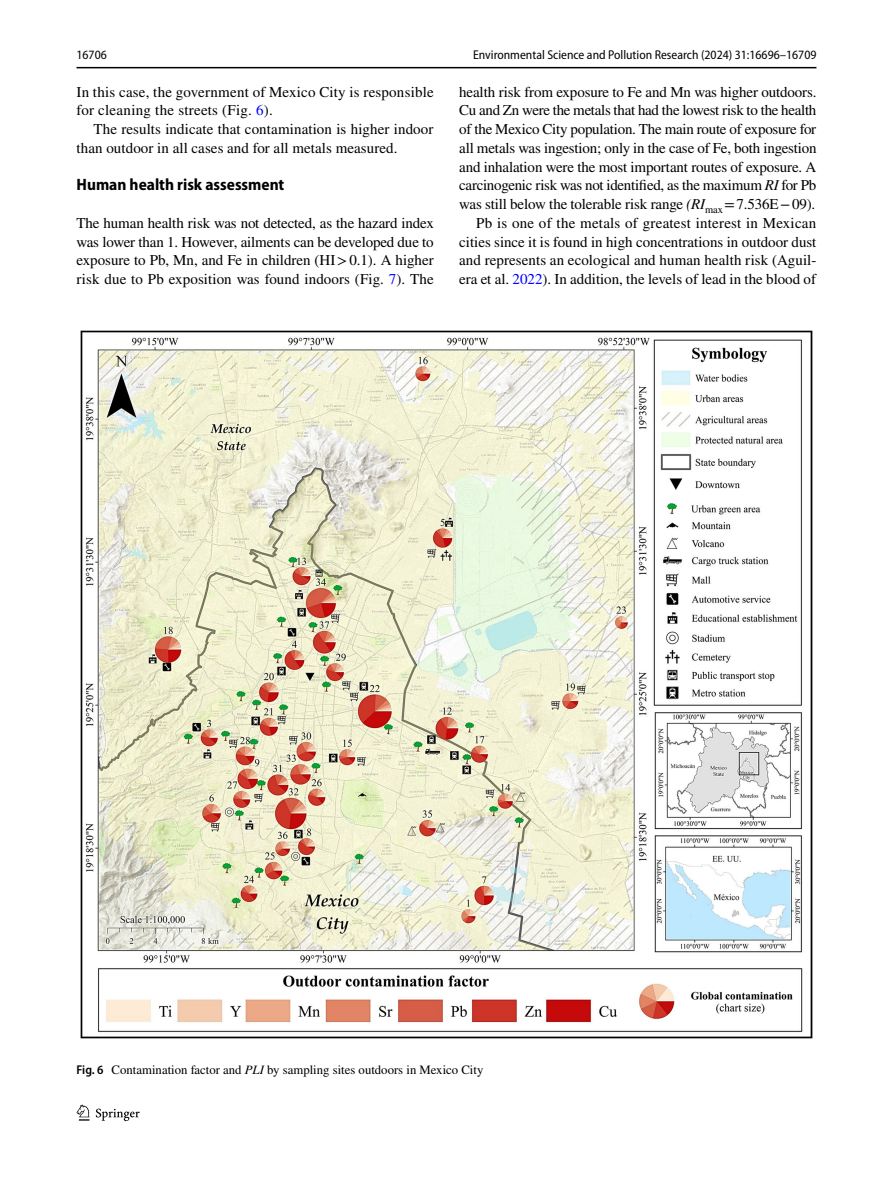
<style>
.page{position:relative;width:893px;height:1187px;background:#fff}
.page>*{position:absolute;margin:0;border:0;box-sizing:border-box;transform-origin:0 0}
.t1{font:700 semi-condensed 16.5px "Myriad Pro";color:#000}
.t2{font:15px/18.8px "STIX";color:#000}
.t3{font:semi-condensed 12.75px "Myriad Pro";color:#000}
.t4{font:12.75px "STIX";color:#000}
.s1{color:#00f}
.s2{font-style:italic}
.s3{font-family:"Myriad Pro";font-weight:600;font-stretch:semi-condensed}
</style>
<div class="page">
<hr style="left:77px;top:67px;width:739px;height:1px;background:#000">
<svg style="left:77px;top:1104px;width:12px;height:16px"></svg>
<svg style="left:96px;top:1108px;width:44px;height:12px"></svg>
<img style="left:81px;top:331px;width:731px;height:707px">
<p class="t3" style="left:77px;top:48px;width:32px">16706</p>
<p class="t3" style="left:473px;top:48px;width:345px">Environmental Science and Pollution Research (2024) 31:16696–16709</p>
<p class="t2" style="left:77px;top:83px;width:359px">In this case, the government of Mexico City is responsible for cleaning the streets (Fig. <span class="s1">6</span>).</p>
<p class="t2" style="left:77px;top:121px;width:358px;text-indent:17px">The results indicate that contamination is higher indoor than outdoor in all cases and for all metals measured.</p>
<p class="t1" style="left:77px;top:176px;width:209px">Human health risk assessment</p>
<p class="t2" style="left:77px;top:214px;width:359px;text-align:justify">The human health risk was not detected, as the hazard index was lower than 1. However, ailments can be developed due to exposure to Pb, Mn, and Fe in children (HI&gt;0.1). A higher risk due to Pb exposition was found indoors (Fig. <span class="s1">7</span>). The</p>
<p class="t2" style="left:459px;top:83px;width:359px;text-align:right">health risk from exposure to Fe and Mn was higher outdoors.<br>Cu and Zn were the metals that had the lowest risk to the health of the Mexico City population. The main route of exposure for all metals was ingestion; only in the case of Fe, both ingestion and inhalation were the most important routes of exposure. A carcinogenic risk was not identified, as the maximum <span class="s2">RI</span> for Pb was still below the tolerable risk range <span class="s2">(RI</span><sub>max</sub> =7.536E−09).<br>Pb is one of the metals of greatest interest in Mexican cities since it is found in high concentrations in outdoor dust and represents an ecological and human health risk (Aguil&shy;era et al. <span class="s1">2022</span>). In addition, the levels of lead in the blood of</p>
<p class="t4" style="left:77px;top:1060px;width:408px"><span class="s3">Fig. 6</span> Contamination factor and <span class="s2">PLI</span> by sampling sites outdoors in Mexico City</p>
</div>
